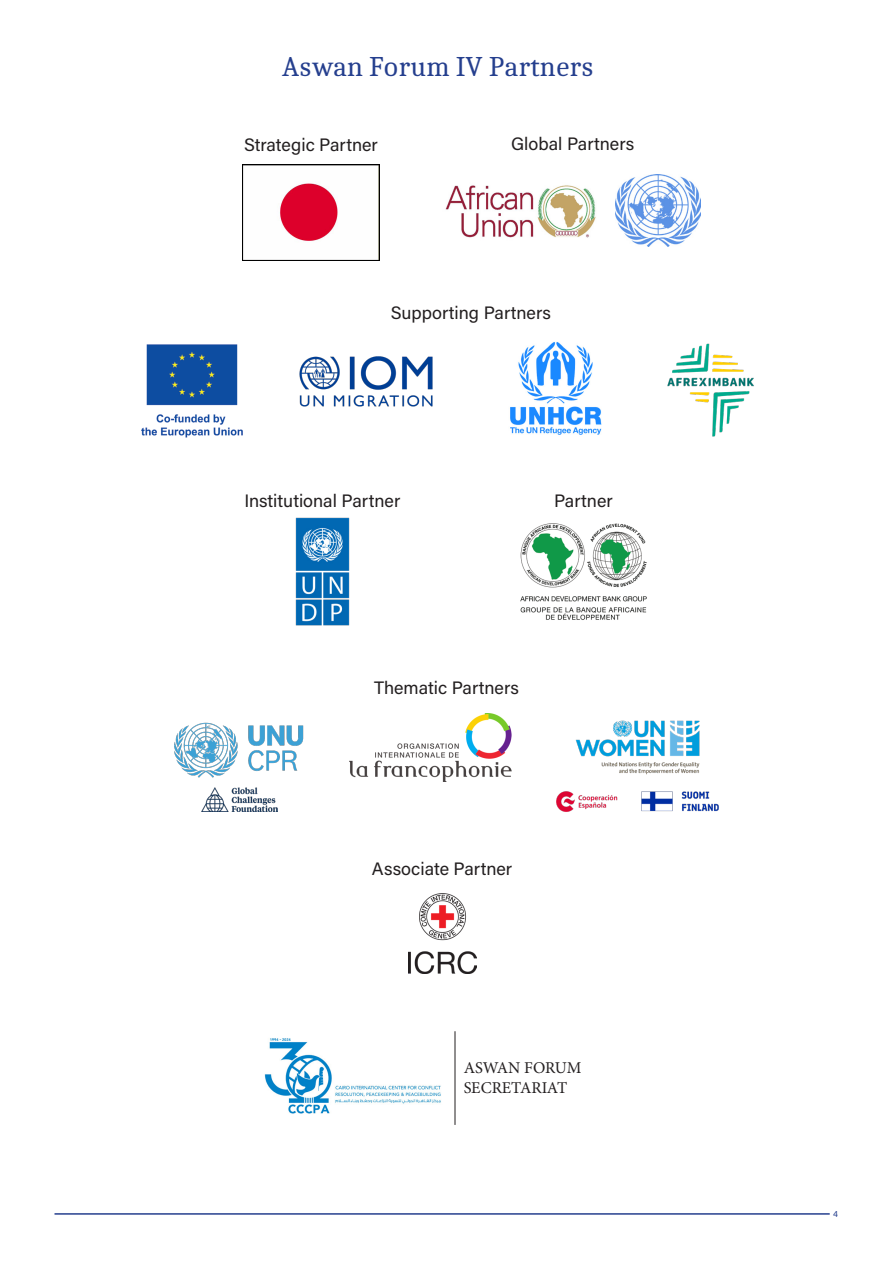
<style>
.page{position:relative;width:893px;height:1263px;background:#fff}
.page>*{position:absolute;margin:0;border:0;box-sizing:border-box;transform-origin:0 0}
.t1{font:28.5px "Caladea";color:#253f8e}
.t2{font:18px "Acumin Variable Concept";letter-spacing:.02em;color:#231f20}
.t3{font:16.5px "Minion Pro";letter-spacing:-.005em;color:#231f20}
.t4{font:9px "Acumin Variable Concept";color:#253f8e}
</style>
<div class="page">
<hr style="left:55px;top:1213px;width:775px;height:2px;background:#253f8e">
<img style="left:667px;top:343px;width:87px;height:94px">
<img style="left:141px;top:344px;width:102px;height:94px">
<img style="left:299px;top:356px;width:134px;height:51px">
<img style="left:510px;top:342px;width:92px;height:93px">
<img style="left:243px;top:164px;width:136px;height:96px">
<img style="left:445px;top:185px;width:151px;height:53px">
<img style="left:615px;top:174px;width:86px;height:73px">
<img style="left:409px;top:894px;width:67px;height:79px">
<img style="left:295px;top:518px;width:54px;height:107px">
<img style="left:520px;top:523px;width:127px;height:97px">
<img style="left:350px;top:713px;width:162px;height:69px">
<img style="left:575px;top:720px;width:125px;height:55px">
<img style="left:556px;top:791px;width:62px;height:21px">
<img style="left:641px;top:791px;width:78px;height:21px">
<img style="left:174px;top:722px;width:130px;height:56px">
<img style="left:202px;top:787px;width:75px;height:24px">
<img style="left:264px;top:1038px;width:177px;height:76px">
<hr style="left:455px;top:1031px;width:1px;height:94px;background:#231f20">
<p class="t1" style="left:282px;top:50px;width:313px">Aswan Forum IV Partners</p>
<p class="t2" style="left:244px;top:132px;width:135px">Strategic Partner</p>
<p class="t2" style="left:511px;top:132px;width:124px">Global Partners</p>
<p class="t2" style="left:391px;top:301px;width:161px">Supporting Partners</p>
<p class="t2" style="left:244px;top:488px;width:157px">Institutional Partner</p>
<p class="t2" style="left:554px;top:488px;width:60px">Partner</p>
<p class="t2" style="left:374px;top:676px;width:146px">Thematic Partners</p>
<p class="t2" style="left:372px;top:856px;width:141px">Associate Partner</p>
<p class="t3" style="left:464px;top:1057px;width:119px">ASWAN FORUM</p>
<p class="t3" style="left:464px;top:1077px;width:105px">SECRETARIAT</p>
<p class="t4" style="left:833px;top:1208px;width:6px">4</p>
</div>
